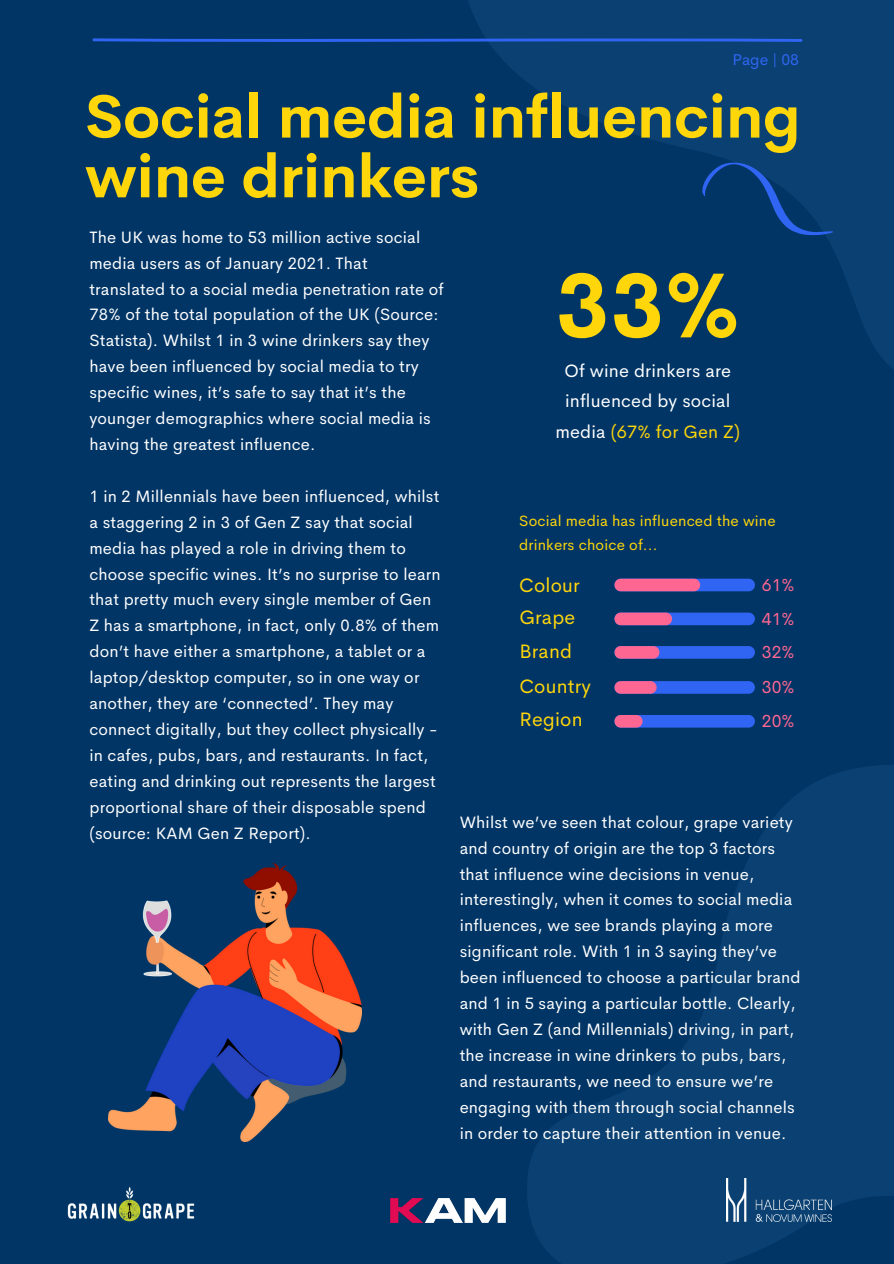
<style>
.page{position:relative;width:894px;height:1264px;background:#fff}
.page>*{position:absolute;margin:0;border:0;box-sizing:border-box;transform-origin:0 0}
.t1{font:700 90.15px "Cerebri Sans";color:#ffd60a}
.t2{font:700 60px/59.7px "Cerebri Sans";color:#ffd60a}
.t3{font:19.5px "Cerebri Sans";letter-spacing:.01em;color:#ffd60a}
.t4{font:18px/30.5px "Cerebri Sans";letter-spacing:.01em;color:#fff;text-align:center}
.t5{font:17.55px "Cerebri Sans";color:#ff6692}
.t6{font:16.5px/26px "Cerebri Sans";letter-spacing:.01em;color:#fff}
.t7{font:15.75px "Cerebri Sans";color:#3065f3}
.t8{font:15px/24.8px "Cerebri Sans";letter-spacing:.01em;color:#ffd60a}
.s1{color:#ffd60a}
</style>
<div class="page">
<div style="left:0;top:0;width:893px;height:1263px;background:#003566"></div>
<svg style="left:527px;top:765px;width:366px;height:498px;fill:#0b4172"></svg>
<svg style="left:468px;top:0;width:425px;height:368px"></svg>
<svg style="left:693px;top:134px;width:140px;height:147px"></svg>
<svg style="left:614px;top:578px;width:140px;height:13px;background:#a162b4"></svg>
<svg style="left:614px;top:612px;width:140px;height:13px;background:#7a62c6"></svg>
<svg style="left:614px;top:646px;width:140px;height:12px;background:#6d64d2"></svg>
<svg style="left:614px;top:681px;width:140px;height:12px;background:#6964d4"></svg>
<svg style="left:614px;top:715px;width:140px;height:12px;background:#5564df"></svg>
<img style="left:108px;top:863px;width:253px;height:278px">
<svg style="left:92px;top:38px;width:710px;height:4px;background:#2358cd"></svg>
<img style="left:390px;top:1198px;width:116px;height:25px">
<img style="left:726px;top:1178px;width:105px;height:43px">
<img style="left:67px;top:1187px;width:128px;height:34px">
<p class="t7" style="left:732px;top:50px;width:68px">Page | 08</p>
<p class="t2" style="left:85px;top:87px;width:717px">Social media influencing wine drinkers</p>
<p class="t6" style="left:89px;top:224px;width:356px">The UK was home to 53 million active social media users as of January 2021. That translated to a social media penetration rate of 78% of the total population of the UK (Source:<br>Statista). Whilst 1 in 3 wine drinkers say they have been influenced by social media to try specific wines, it’s safe to say that it’s the younger demographics where social media is having the greatest influence.</p>
<p class="t6" style="left:89px;top:483px;width:352px">1 in 2 Millennials have been influenced, whilst a staggering 2 in 3 of Gen Z say that social media has played a role in driving them to choose specific wines. It’s no surprise to learn that pretty much every single member of Gen Z has a smartphone, in fact, only 0.8% of them don’t have either a smartphone, a tablet or a laptop/desktop computer, so in one way or another, they are ‘connected’. They may connect digitally, but they collect physically - in cafes, pubs, bars, and restaurants. In fact, eating and drinking out represents the largest proportional share of their disposable spend (source: KAM Gen Z Report).</p>
<p class="t1" style="left:555px;top:247px;width:186px">33%</p>
<p class="t4" style="left:555px;top:355px;width:186px">Of wine drinkers are influenced by social media <span class="s1">(67% for Gen Z)</span></p>
<p class="t8" style="left:519px;top:508px;width:258px">Social media has influenced the wine drinkers choice of...</p>
<p class="t3" style="left:519px;top:572px;width:62px">Colour</p>
<p class="t5" style="left:761px;top:573px;width:34px">61%</p>
<p class="t3" style="left:519px;top:604px;width:57px">Grape</p>
<p class="t5" style="left:761px;top:607px;width:34px">41%</p>
<p class="t3" style="left:519px;top:638px;width:54px">Brand</p>
<p class="t5" style="left:761px;top:641px;width:34px">32%</p>
<p class="t3" style="left:519px;top:673px;width:73px">Country</p>
<p class="t5" style="left:761px;top:676px;width:34px">30%</p>
<p class="t3" style="left:519px;top:707px;width:64px">Region</p>
<p class="t5" style="left:761px;top:709px;width:34px">20%</p>
<p class="t6" style="left:459px;top:809px;width:342px">Whilst we’ve seen that colour, grape variety and country of origin are the top 3 factors that influence wine decisions in venue, interestingly, when it comes to social media influences, we see brands playing a more significant role. With 1 in 3 saying they’ve been influenced to choose a particular brand and 1 in 5 saying a particular bottle. Clearly, with Gen Z (and Millennials) driving, in part, the increase in wine drinkers to pubs, bars, and restaurants, we need to ensure we’re engaging with them through social channels in order to capture their attention in venue.</p>
</div>
